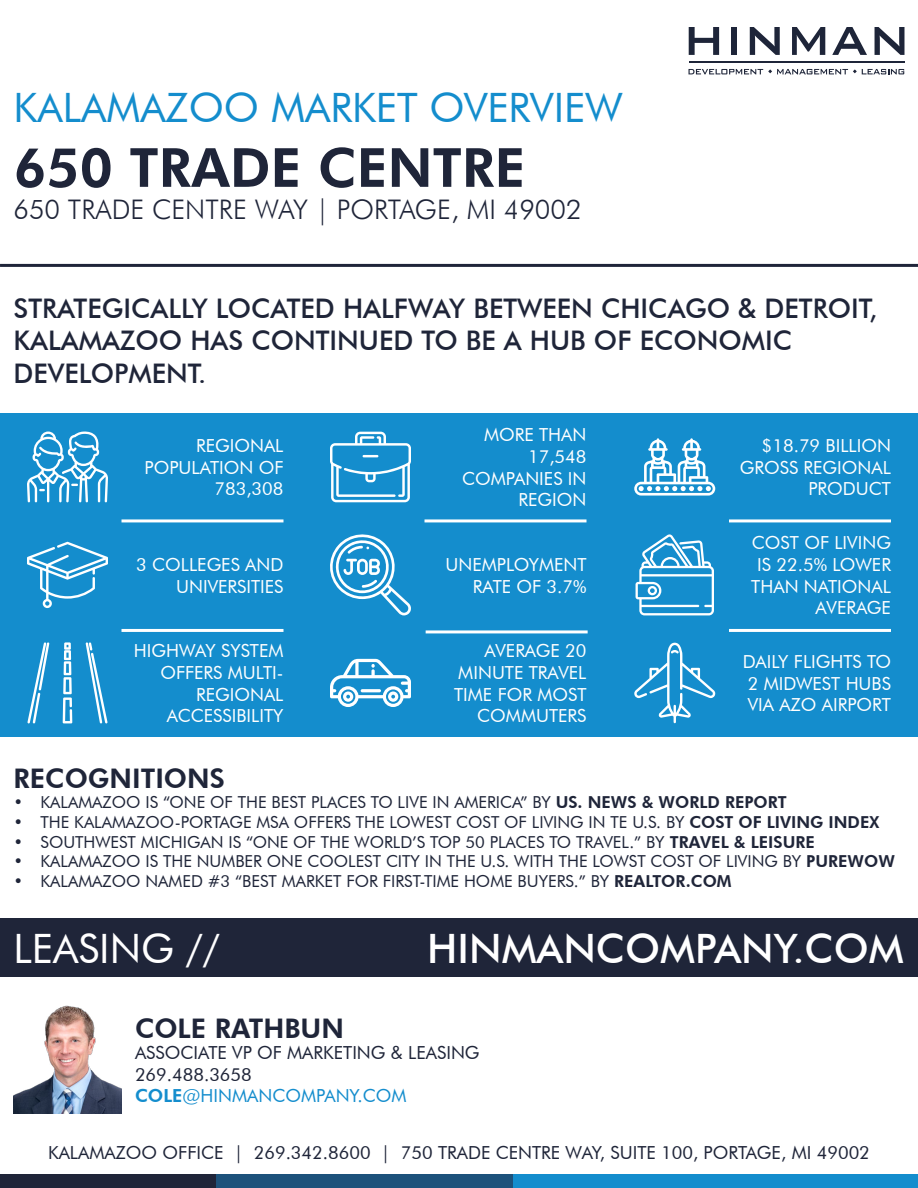
<style>
.page{position:relative;width:918px;height:1188px;background:#fff}
.page>*{position:absolute;margin:0;border:0;box-sizing:border-box;transform-origin:0 0}
.t1{font:800 54px "Futura BT";color:#1f2539}
.t2{font:40.5px "Futura BT";color:#148dcd}
.t3{font:500 40.5px "Futura BT";color:#fff}
.t4{font:40.5px "Futura BT";color:#fff}
.t5{font:500 27px/32.4px "Futura BT";color:#1f2539}
.t6{font:300 27px "Futura BT";color:#1f2539}
.t7{font:800 27px "Futura BT";color:#1f2539}
.t8{font:18px/21.6px "Futura BT";color:#fff;text-align:right}
.t9{font:18px/21.6px "Futura BT";color:#1f2539}
.t10{font:16.5px "Futura BT";color:#1f2539}
.s1{font-weight:800}
.s2{font-weight:800;color:#148dcd}
.s3{color:#148dcd}
</style>
<div class="page">
<hr style="left:0;top:264px;width:918px;height:3px;background:#1f2539">
<div style="left:0;top:918px;width:918px;height:59px;background:#1f2539"></div>
<div style="left:0;top:413px;width:918px;height:324px;background:#148dcd"></div>
<svg style="left:27px;top:432px;width:81px;height:70px"></svg>
<svg style="left:330px;top:432px;width:81px;height:70px"></svg>
<svg style="left:634px;top:438px;width:81px;height:58px"></svg>
<svg style="left:86px;top:642px;width:22px;height:81px"></svg>
<svg style="left:27px;top:642px;width:22px;height:81px"></svg>
<svg style="left:63px;top:642px;width:9px;height:81px"></svg>
<svg style="left:330px;top:534px;width:81px;height:81px"></svg>
<svg style="left:330px;top:659px;width:81px;height:48px"></svg>
<svg style="left:634px;top:643px;width:81px;height:80px"></svg>
<hr style="left:122px;top:519px;width:162px;height:3px;background:#fff">
<hr style="left:122px;top:629px;width:162px;height:3px;background:#fff">
<hr style="left:425px;top:519px;width:162px;height:3px;background:#fff">
<hr style="left:426px;top:630px;width:162px;height:3px;background:#fff">
<hr style="left:729px;top:629px;width:162px;height:3px;background:#fff">
<hr style="left:729px;top:519px;width:162px;height:3px;background:#fff">
<svg style="left:636px;top:534px;width:78px;height:81px"></svg>
<svg style="left:27px;top:542px;width:81px;height:66px"></svg>
<svg style="left:689px;top:27px;width:30px;height:28px"></svg>
<div style="left:732px;top:27px;width:5px;height:28px;background:#1e2539"></div>
<svg style="left:750px;top:27px;width:30px;height:28px"></svg>
<svg style="left:792px;top:27px;width:33px;height:28px"></svg>
<svg style="left:832px;top:27px;width:35px;height:28px"></svg>
<svg style="left:875px;top:27px;width:29px;height:28px"></svg>
<hr style="left:689px;top:62px;width:215px;height:1px;background:#1e2539">
<svg style="left:689px;top:69px;width:215px;height:5px"></svg>
<div style="left:0;top:1174px;width:216px;height:14px;background:#1f2539"></div>
<div style="left:216px;top:1174px;width:297px;height:14px;background:#1d527b"></div>
<div style="left:513px;top:1174px;width:405px;height:14px;background:#148dcd"></div>
<img style="left:14px;top:1006px;width:108px;height:108px">
<h2 class="t2" style="left:14px;top:83px;width:610px">KALAMAZOO MARKET OVERVIEW</h2>
<h1 class="t1" style="left:14px;top:135px;width:513px">650 TRADE CENTRE</h1>
<h3 class="t6" style="left:14px;top:193px;width:570px">650 TRADE CENTRE WAY | PORTAGE, MI 49002</h3>
<h3 class="t5" style="left:14px;top:292px;width:865px">STRATEGICALLY LOCATED HALFWAY BETWEEN CHICAGO &amp; DETROIT,<br>KALAMAZOO HAS CONTINUED TO BE A HUB OF ECONOMIC<br>DEVELOPMENT.</h3>
<p class="t8" style="left:145px;top:435px;width:140px">REGIONAL<br>POPULATION OF<br>783,308</p>
<p class="t8" style="left:462px;top:424px;width:126px">MORE THAN<br>17,548<br>COMPANIES IN<br>REGION</p>
<p class="t8" style="left:136px;top:554px;width:149px">3 COLLEGES AND<br>UNIVERSITIES</p>
<p class="t8" style="left:446px;top:554px;width:142px">UNEMPLOYMENT<br>RATE OF 3.7%</p>
<p class="t8" style="left:134px;top:640px;width:151px">HIGHWAY SYSTEM<br>OFFERS MULTI-<br>REGIONAL<br>ACCESSIBILITY</p>
<p class="t8" style="left:454px;top:640px;width:134px">AVERAGE 20<br>MINUTE TRAVEL<br>TIME FOR MOST<br>COMMUTERS</p>
<p class="t8" style="left:740px;top:435px;width:153px">$18.79 BILLION<br>GROSS REGIONAL<br>PRODUCT</p>
<p class="t8" style="left:751px;top:532px;width:141px">COST OF LIVING<br>IS 22.5% LOWER<br>THAN NATIONAL<br>AVERAGE</p>
<p class="t8" style="left:743px;top:651px;width:150px;text-align:justify">DAILY FLIGHTS TO 2 MIDWEST HUBS VIA AZO AIRPORT</p>
<h3 class="t7" style="left:14px;top:762px;width:213px">RECOGNITIONS</h3>
<p class="t10" style="left:14px;top:792px;width:775px">• KALAMAZOO IS “ONE OF THE BEST PLACES TO LIVE IN AMERICA” BY <span class="s1">US. NEWS &amp; WORLD REPORT</span></p>
<p class="t10" style="left:14px;top:812px;width:867px">• THE KALAMAZOO-PORTAGE MSA OFFERS THE LOWEST COST OF LIVING IN TE U.S. BY <span class="s1">COST OF LIVING INDEX</span></p>
<p class="t10" style="left:14px;top:832px;width:803px">• SOUTHWEST MICHIGAN IS “ONE OF THE WORLD’S TOP 50 PLACES TO TRAVEL.” BY <span class="s1">TRAVEL &amp; LEISURE</span></p>
<p class="t10" style="left:14px;top:852px;width:883px">• KALAMAZOO IS THE NUMBER ONE COOLEST CITY IN THE U.S. WITH THE LOWST COST OF LIVING BY <span class="s1">PUREWOW</span></p>
<p class="t10" style="left:14px;top:871px;width:720px">• KALAMAZOO NAMED #3 “BEST MARKET FOR FIRST-TIME HOME BUYERS.” BY <span class="s1">REALTOR.COM</span></p>
<h2 class="t4" style="left:14px;top:924px;width:208px">LEASING //</h2>
<h2 class="t3" style="left:427px;top:924px;width:478px">HINMANCOMPANY.COM</h2>
<h3 class="t7" style="left:135px;top:1012px;width:210px">COLE RATHBUN</h3>
<p class="t9" style="left:135px;top:1042px;width:346px">ASSOCIATE VP OF MARKETING &amp; LEASING<br>269.488.3658<br><span class="s2">COLE</span><span class="s3">@HINMANCOMPANY.COM</span></p>
<p class="t9" style="left:48px;top:1141px;width:823px">KALAMAZOO OFFICE | 269.342.8600 | 750 TRADE CENTRE WAY, SUITE 100, PORTAGE, MI 49002</p>
</div>
